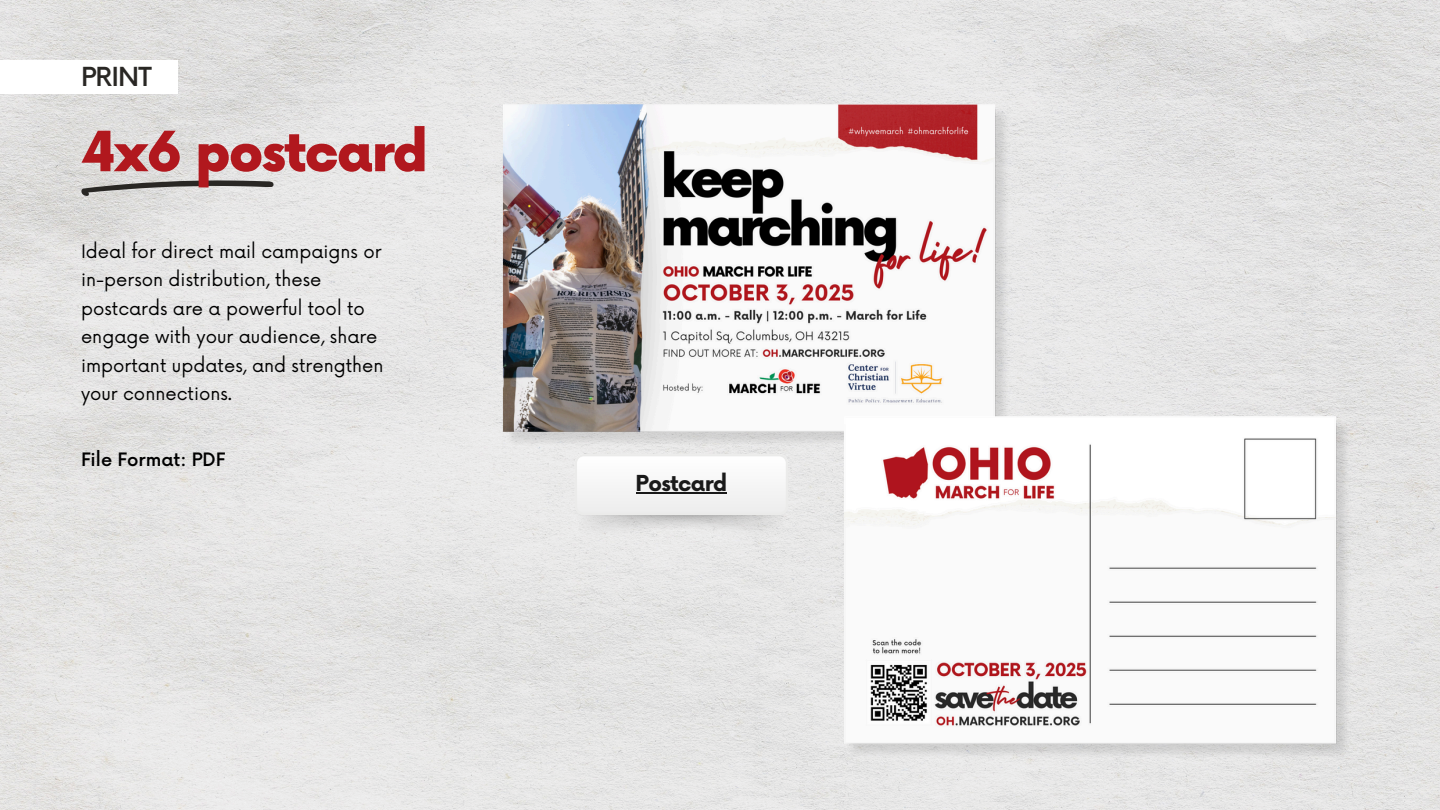
<style>
.page{position:relative;width:1440px;height:810px;background:#fff}
.page>*{position:absolute;margin:0;border:0;box-sizing:border-box;transform-origin:0 0}
.t1{font:900 54px "Now";letter-spacing:-.03em;color:#b1181e}
.t2{font:500 25.6px "Now";letter-spacing:-.03em;color:#292724}
.t3{font:700 21.5px "Now";letter-spacing:-.03em;color:#1a1a1a}
.t4{font:18px/28.5px "Now";color:#000}
.t5{font:500 18px "Now";color:#000}
</style>
<div class="page">
<img style="left:0;top:0;width:1440px;height:810px">
<img style="left:575px;top:515px;width:213px;height:27px">
<svg style="left:575px;top:454px;width:213px;height:61px"></svg>
<svg style="left:81px;top:180px;width:193px;height:16px;background:#a2a19f"></svg>
<img style="left:497px;top:103px;width:521px;height:348px">
<img style="left:838px;top:415px;width:521px;height:348px">
<hr style="left:636px;top:492px;width:91px;height:2px;background:#1a1a1a">
<div style="left:0;top:60px;width:178px;height:34px;background:#fff"></div>
<p class="t2" style="left:81px;top:63px;width:72px">PRINT</p>
<p class="t1" style="left:81px;top:123px;width:349px">4x6 postcard</p>
<h1 class="t4" style="left:81px;top:238px;width:302px">Ideal for direct mail campaigns or</h1>
<p class="t4" style="left:81px;top:266px;width:304px">in-person distribution, these postcards are a powerful tool to engage with your audience, share important updates, and strengthen your connections.</p>
<p class="t5" style="left:81px;top:450px;width:146px">File Format: PDF</p>
<h2 class="t3" style="left:636px;top:471px;width:93px">Postcard</h2>
</div>
